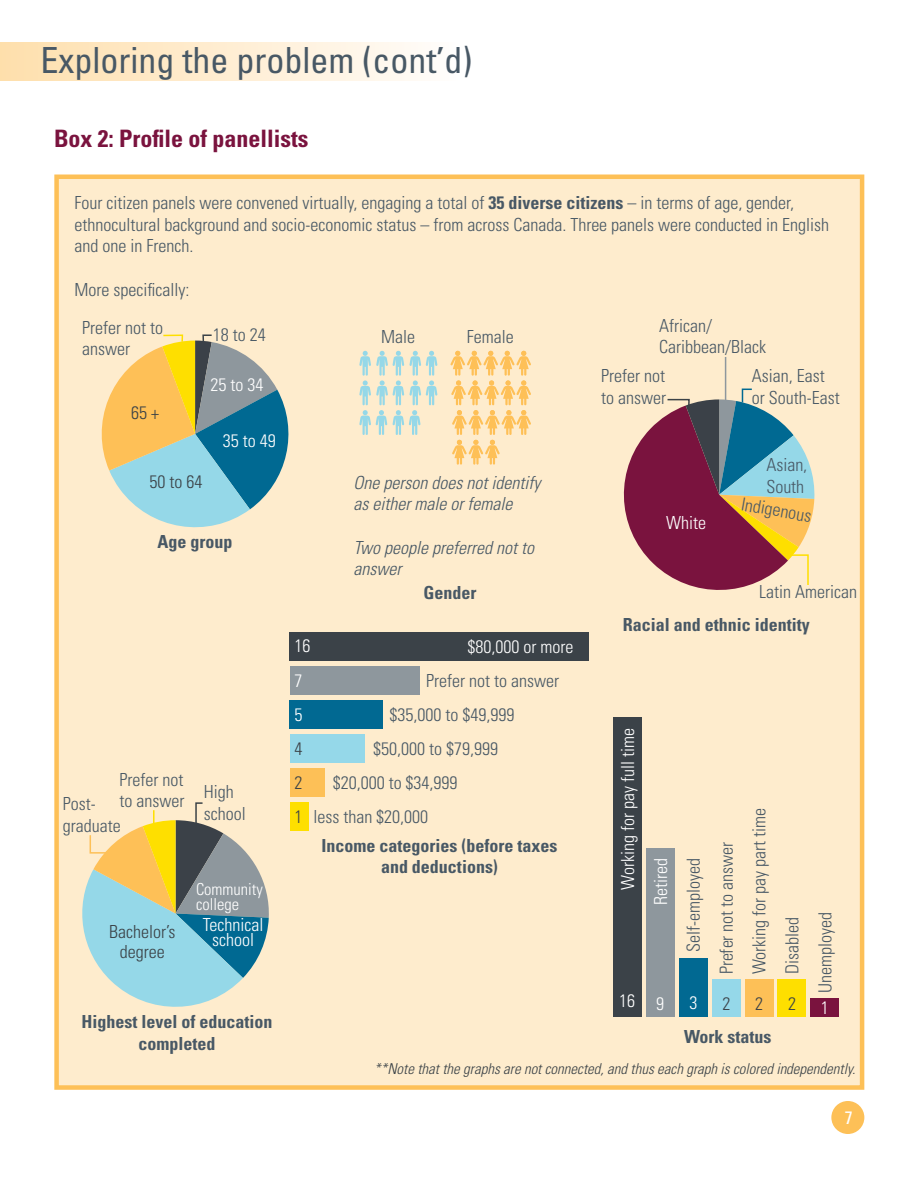
<style>
.page{position:relative;width:918px;height:1188px;background:#fff}
.page>*{position:absolute;margin:0;border:0;box-sizing:border-box;transform-origin:0 0}
.t1{font:condensed 36px "Univers LT Std";color:#485865}
.t2{font:700 condensed 24px "Univers LT Std";color:#7a133e}
.t3{font:300 condensed 18px/21.6px "Univers LT Std";color:#485865}
.t4{font:700 condensed 18px/21.6px "Univers LT Std";color:#485865;text-align:center}
.t5{font:300 condensed 18px/15px "Univers LT Std";color:#fff;text-align:center}
.t6{font:italic 300 condensed 18px/21.6px "Univers LT Std";color:#485865}
.t7{font:300 condensed 18px/19.5px "Univers LT Std";color:#3b4247;text-align:center}
.t8{font:300 condensed 18px "Univers LT Std";color:#3b4248}
.t9{font:condensed 18px "Univers LT Std";color:#fff}
.t10{font:300 condensed 16.5px/15px "Univers LT Std";color:#fff}
.t11{font:italic 300 condensed 15px "Univers LT Std";color:#3b4247}
.s1{font-weight:700}
.s2{color:#3b4247}
</style>
<div class="page">
<div style="left:831px;top:1101px;width:33px;height:33px;background:#fdc057;border-radius:50%"></div>
<div style="left:0;top:42px;width:459px;height:39px;background:linear-gradient(to right,#fedfab,#fffdfb)"></div>
<div style="left:54px;top:175px;width:810px;height:915px;background:#feeccd;border:4px solid #fdc057"></div>
<div style="left:613px;top:718px;width:29px;height:299px;background:#3b4248"></div>
<div style="left:646px;top:849px;width:29px;height:168px;background:#8e979d"></div>
<div style="left:712px;top:980px;width:29px;height:37px;background:#95d8e9"></div>
<div style="left:745px;top:980px;width:28px;height:37px;background:#fdc057"></div>
<div style="left:777px;top:980px;width:29px;height:37px;background:#fedf00"></div>
<div style="left:679px;top:958px;width:29px;height:59px;background:#016992"></div>
<div style="left:810px;top:998px;width:29px;height:19px;background:#7a133e"></div>
<svg style="left:101px;top:334px;width:188px;height:194px"></svg>
<svg style="left:359px;top:351px;width:78px;height:84px"></svg>
<svg style="left:450px;top:351px;width:81px;height:114px"></svg>
<hr style="left:725px;top:357px;width:1px;height:45px;background:#8e979d">
<svg style="left:623px;top:388px;width:192px;height:202px"></svg>
<div style="left:290px;top:632px;width:299px;height:29px;background:#3b4248"></div>
<div style="left:290px;top:666px;width:129px;height:29px;background:#8e979d"></div>
<div style="left:290px;top:700px;width:93px;height:29px;background:#016992"></div>
<div style="left:290px;top:734px;width:75px;height:29px;background:#95d8e9"></div>
<div style="left:290px;top:768px;width:34px;height:29px;background:#fdc057"></div>
<div style="left:290px;top:802px;width:19px;height:29px;background:#fedf00"></div>
<svg style="left:82px;top:802px;width:187px;height:205px"></svg>
<h1 class="t1" style="left:40px;top:37px;width:433px">Exploring the problem (cont’d)</h1>
<h2 class="t2" style="left:54px;top:123px;width:256px">Box 2: Profile of panellists</h2>
<p class="t3" style="left:75px;top:192px;width:756px">Four citizen panels were convened virtually, engaging a total of <span class="s1">35 diverse citizens</span> – in terms of age, gender, ethnocultural background and socio-economic status – from across Canada. Three panels were conducted in English and one in French.</p>
<p class="t3" style="left:75px;top:279px;width:116px">More specifically:</p>
<p class="t3" style="left:82px;top:316px;width:82px">Prefer not to answer</p>
<p class="t7" style="left:131px;top:403px;width:29px">65 +</p>
<p class="t3" style="left:213px;top:324px;width:54px">18 to 24</p>
<p class="t5" style="left:211px;top:377px;width:54px">25 to 34</p>
<p class="t5" style="left:223px;top:433px;width:54px">35 to 49</p>
<p class="t7" style="left:149px;top:472px;width:54px">50 to 64</p>
<p class="t4" style="left:157px;top:530px;width:76px">Age group</p>
<p class="t3" style="left:120px;top:769px;width:66px">Prefer not to answer</p>
<p class="t3" style="left:63px;top:793px;width:59px">Post&shy;graduate</p>
<p class="t3" style="left:204px;top:781px;width:43px">High school</p>
<p class="t10" style="left:196px;top:881px;width:68px">Community college</p>
<p class="t7" style="left:109px;top:922px;width:68px">Bachelor’s degree</p>
<p class="t5" style="left:203px;top:917px;width:62px">Technical school</p>
<p class="t4" style="left:82px;top:1011px;width:192px">Highest level of education completed</p>
<p class="t3" style="left:381px;top:326px;width:35px">Male</p>
<p class="t3" style="left:467px;top:326px;width:48px">Female</p>
<p class="t6" style="left:354px;top:472px;width:188px">One person does not identify as either male or female</p>
<p class="t6" style="left:354px;top:537px;width:182px">Two people preferred not to answer</p>
<p class="t4" style="left:424px;top:582px;width:54px">Gender</p>
<p class="t5" style="left:295px;top:639px;width:17px">16</p>
<p class="t5" style="left:468px;top:639px;width:107px">$80,000 or more</p>
<p class="t5" style="left:295px;top:673px;width:9px">7</p>
<p class="t3" style="left:426px;top:670px;width:134px">Prefer not to answer</p>
<p class="t5" style="left:295px;top:707px;width:9px">5</p>
<p class="t3" style="left:390px;top:704px;width:126px">$35,000 to $49,999</p>
<p class="t7" style="left:295px;top:739px;width:9px">4</p>
<p class="t3" style="left:373px;top:738px;width:126px">$50,000 to $79,999</p>
<p class="t7" style="left:295px;top:773px;width:9px">2</p>
<p class="t3" style="left:295px;top:766px;width:165px;line-height:34px;text-indent:38px">$20,000 to $34,999<br><span class="s2">1</span> less than $20,000</p>
<p class="t4" style="left:322px;top:834px;width:237px">Income categories (before taxes and deductions)</p>
<p class="t3" style="left:659px;top:315px;width:108px">African/<br>Caribbean/Black</p>
<p class="t3" style="left:601px;top:365px;width:66px">Prefer not to answer</p>
<p class="t5" style="left:666px;top:515px;width:41px">White</p>
<p class="t3" style="left:752px;top:365px;width:89px">Asian, East or South-East</p>
<p class="t3" style="left:766px;top:454px;width:42px">Asian,<br>South</p>
<p class="t3" style="left:743px;top:493px;width:72px;rotate:10deg">Indigenous</p>
<p class="t3" style="left:759px;top:581px;width:99px">Latin American</p>
<p class="t4" style="left:623px;top:613px;width:189px">Racial and ethnic identity</p>
<p class="t5" style="left:620px;top:890px;width:163px;rotate:-90deg">Working for pay full time</p>
<p class="t5" style="left:653px;top:905px;width:48px;rotate:-90deg">Retired</p>
<p class="t5" style="left:619px;top:993px;width:47px">16 9</p>
<p class="t3" style="left:683px;top:952px;width:95px;rotate:-90deg">Self-employed</p>
<p class="t5" style="left:689px;top:995px;width:9px">3</p>
<p class="t3" style="left:716px;top:974px;width:134px;rotate:-90deg">Prefer not to answer</p>
<p class="t8" style="left:722px;top:993px;width:9px">2</p>
<p class="t3" style="left:748px;top:974px;width:168px;rotate:-90deg">Working for pay part time</p>
<p class="t8" style="left:755px;top:993px;width:9px">2</p>
<p class="t4" style="left:684px;top:1026px;width:89px">Work status</p>
<p class="t3" style="left:781px;top:974px;width:58px;rotate:-90deg">Disabled</p>
<p class="t8" style="left:788px;top:993px;width:9px">2</p>
<p class="t3" style="left:814px;top:993px;width:82px;rotate:-90deg">Unemployed</p>
<p class="t5" style="left:821px;top:1000px;width:9px">1</p>
<p class="t11" style="left:374px;top:1059px;width:483px">**Note that the graphs are not connected, and thus each graph is colored independently.</p>
<p class="t9" style="left:845px;top:1106px;width:9px">7</p>
</div>
